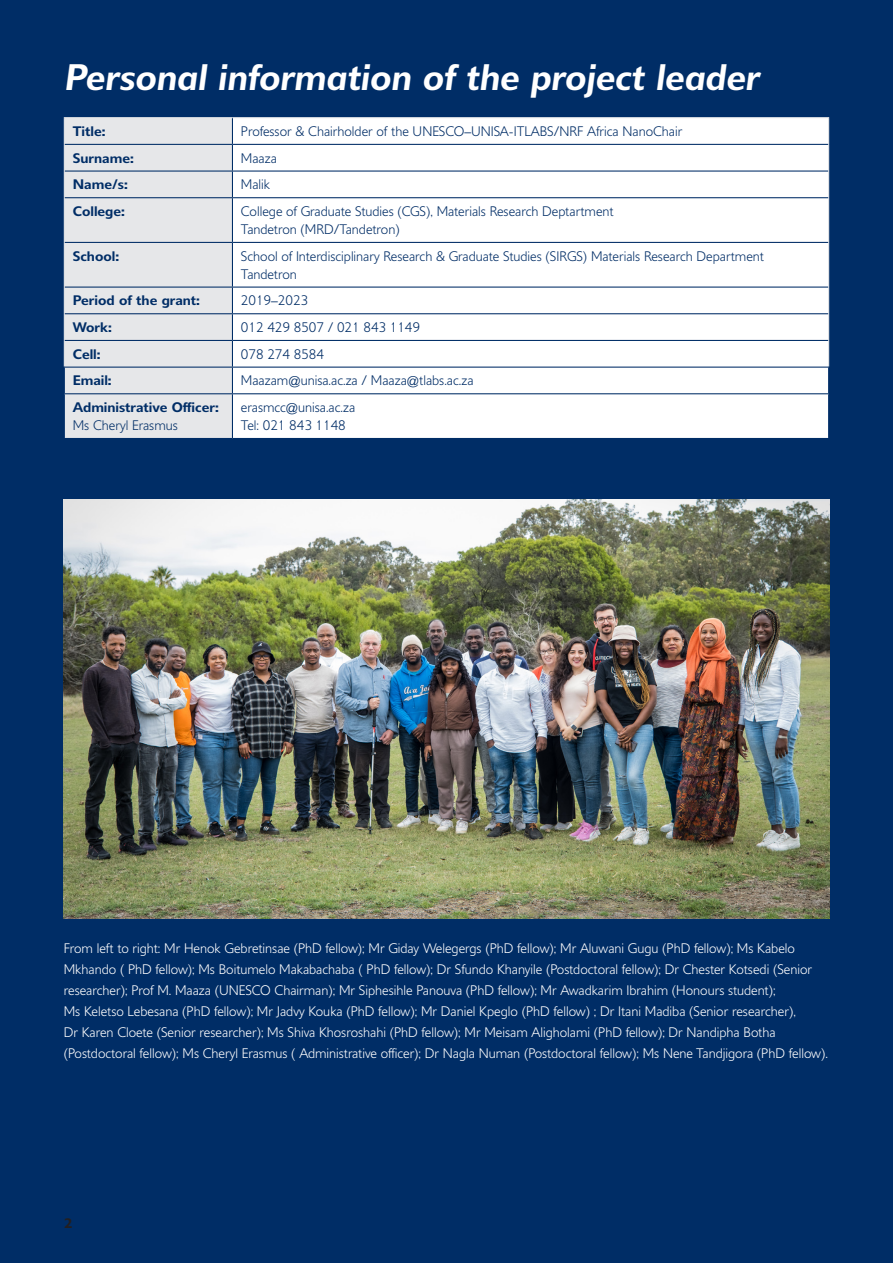
<style>
.page{position:relative;width:893px;height:1263px;background:#002d66}
.page>*{position:absolute;margin:0;border:0;box-sizing:border-box;transform-origin:0 0}
.t1{font:italic 600 36px "Delargo DT";color:#fff}
.t2{font:300 13.5px/21px "Delargo DT";color:#fff}
.t3{font:300 13.5px/18px "Delargo DT";color:#002d66}
.t4{font:600 13.5px "Delargo DT";color:#002d66}
.t5{font:600 13.5px "Delargo DT";color:#231f20}
</style>
<div class="page">
<div style="left:65px;top:118px;width:167px;height:320px;background:#e6e7e9"></div>
<div style="left:233px;top:118px;width:595px;height:320px;background:#fff"></div>
<hr style="left:64px;top:117px;width:168px;height:1px;background:#e6e7e9">
<hr style="left:232px;top:117px;width:597px;height:1px;background:#e6e7e9">
<svg style="left:64px;top:118px;width:1px;height:80px"></svg>
<svg style="left:828px;top:118px;width:1px;height:80px"></svg>
<hr style="left:64px;top:198px;width:1px;height:44px;background:#e6e7e9">
<hr style="left:828px;top:198px;width:1px;height:44px;background:#e6e7e9">
<hr style="left:64px;top:242px;width:1px;height:45px;background:#e6e7e9">
<hr style="left:828px;top:242px;width:1px;height:45px;background:#e6e7e9">
<hr style="left:65px;top:144px;width:167px;height:1px;background:#002d66">
<hr style="left:232px;top:144px;width:596px;height:1px;background:#002d66">
<hr style="left:65px;top:171px;width:167px;height:1px;background:#002d66">
<hr style="left:232px;top:171px;width:596px;height:1px;background:#002d66">
<hr style="left:65px;top:197px;width:167px;height:1px;background:#002d66">
<hr style="left:232px;top:197px;width:596px;height:1px;background:#002d66">
<hr style="left:65px;top:242px;width:167px;height:1px;background:#002d66">
<hr style="left:232px;top:242px;width:596px;height:1px;background:#002d66">
<hr style="left:65px;top:287px;width:167px;height:1px;background:#002d66">
<hr style="left:232px;top:287px;width:596px;height:1px;background:#002d66">
<hr style="left:65px;top:313px;width:167px;height:1px;background:#002d66">
<hr style="left:232px;top:313px;width:596px;height:1px;background:#002d66">
<hr style="left:65px;top:340px;width:167px;height:1px;background:#002d66">
<hr style="left:232px;top:340px;width:596px;height:1px;background:#002d66">
<hr style="left:64px;top:367px;width:168px;height:1px;background:#002d66">
<svg style="left:64px;top:287px;width:1px;height:106px"></svg>
<hr style="left:232px;top:367px;width:597px;height:1px;background:#002d66">
<svg style="left:828px;top:287px;width:1px;height:106px"></svg>
<hr style="left:64px;top:393px;width:168px;height:1px;background:#002d66">
<hr style="left:232px;top:393px;width:597px;height:1px;background:#002d66">
<img style="left:64px;top:500px;width:765px;height:419px">
<h1 class="t1" style="left:64px;top:55px;width:697px">Personal information of the project leader</h1>
<p class="t4" style="left:73px;top:123px;width:34px">Title:</p>
<p class="t3" style="left:241px;top:122px;width:443px">Professor &amp; Chairholder of the UNESCO–UNISA-ITLABS/NRF Africa NanoChair</p>
<p class="t4" style="left:73px;top:149px;width:63px">Surname:</p>
<p class="t3" style="left:241px;top:149px;width:37px">Maaza</p>
<p class="t4" style="left:73px;top:176px;width:57px">Name/s:</p>
<p class="t3" style="left:241px;top:175px;width:31px">Malik</p>
<p class="t4" style="left:73px;top:203px;width:54px">College:</p>
<p class="t3" style="left:241px;top:202px;width:374px">College of Graduate Studies (CGS), Materials Research Deptartment<br>Tandetron (MRD/Tandetron)</p>
<p class="t4" style="left:73px;top:248px;width:48px">School:</p>
<p class="t3" style="left:241px;top:247px;width:524px">School of Interdisciplinary Research &amp; Graduate Studies (SIRGS) Materials Research Department<br>Tandetron</p>
<p class="t4" style="left:73px;top:292px;width:129px">Period of the grant:</p>
<p class="t3" style="left:241px;top:291px;width:69px">2019–2023</p>
<p class="t4" style="left:73px;top:319px;width:41px">Work:</p>
<p class="t3" style="left:241px;top:318px;width:181px">012 429 8507 / 021 843 1149</p>
<p class="t4" style="left:73px;top:346px;width:29px">Cell:</p>
<p class="t3" style="left:241px;top:345px;width:85px">078 274 8584</p>
<p class="t4" style="left:73px;top:372px;width:40px">Email:</p>
<p class="t3" style="left:241px;top:371px;width:234px">Maazam@unisa.ac.za / Maaza@tlabs.ac.za</p>
<p class="t4" style="left:73px;top:399px;width:148px">Administrative Officer:</p>
<p class="t3" style="left:73px;top:416px;width:107px">Ms Cheryl Erasmus</p>
<p class="t3" style="left:241px;top:398px;width:116px">erasmcc@unisa.ac.za<br>Tel: 021 843 1148</p>
<p class="t2" style="left:64px;top:938px;width:766px">From left to right: Mr Henok Gebretinsae (PhD fellow); Mr Giday Welegergs (PhD fellow); Mr Aluwani Gugu (PhD fellow); Ms Kabelo Mkhando ( PhD fellow); Ms Boitumelo Makabachaba ( PhD fellow); Dr Sfundo Khanyile (Postdoctoral fellow); Dr Chester Kotsedi (Senior researcher); Prof M. Maaza (UNESCO Chairman); Mr Siphesihle Panouva (PhD fellow); Mr Awadkarim Ibrahim (Honours student);<br>Ms Keletso Lebesana (PhD fellow); Mr Jadvy Kouka (PhD fellow); Mr Daniel Kpeglo (PhD fellow) ; Dr Itani Madiba (Senior researcher),<br>Dr Karen Cloete (Senior researcher); Ms Shiva Khosroshahi (PhD fellow); Mr Meisam Aligholami (PhD fellow); Dr Nandipha Botha (Postdoctoral fellow); Ms Cheryl Erasmus ( Administrative officer); Dr Nagla Numan (Postdoctoral fellow); Ms Nene Tandjigora (PhD fellow).</p>
<p class="t5" style="left:64px;top:1214px;width:10px">2</p>
</div>
